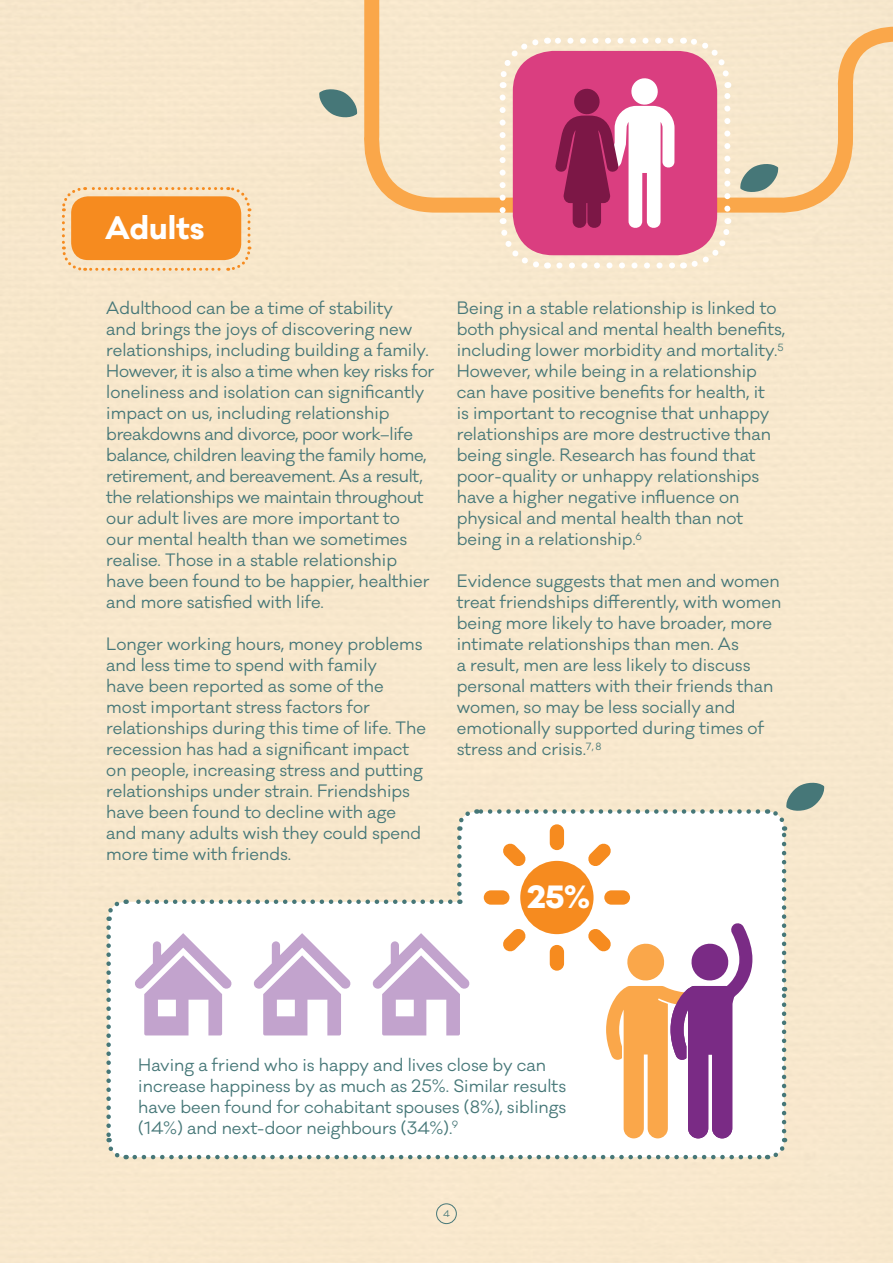
<style>
.page{position:relative;width:893px;height:1263px;background:#fff}
.page>*{position:absolute;margin:0;border:0;box-sizing:border-box;transform-origin:0 0}
.t1{font:700 30px "Galano Classic";color:#fff}
.t2{font:800 29.55px "Galano Classic";color:#fff}
.t3{font:16.5px/21px "Galano Classic";color:#467778}
.t4{font:9px "Galano Classic";color:#467778}
</style>
<div class="page">
<div style="left:1px;top:0;width:892px;height:1263px;background:#f8e8cc"></div>
<hr style="left:0;top:0;width:1px;height:1263px;background:#611a36">
<div style="left:436px;top:1203px;width:21px;height:21px;border:1px solid #467778;border-radius:50%"></div>
<svg style="left:357px;top:0;width:536px;height:220px;background:#f7dfbc"></svg>
<svg style="left:318px;top:88px;width:40px;height:31px"></svg>
<svg style="left:496px;top:34px;width:283px;height:238px;background:#df8ca2"></svg>
<svg style="left:60px;top:185px;width:192px;height:87px;background:#f6a856"></svg>
<svg style="left:104px;top:781px;width:721px;height:381px"></svg>
<h1 class="t1" style="left:105px;top:208px;width:101px">Adults</h1>
<p class="t3" style="left:106px;top:298px;width:330px">Adulthood can be a time of stability<br>and brings the joys of discovering new relationships, including building a family.<br>However, it is also a time when key risks for loneliness and isolation can significantly impact on us, including relationship breakdowns and divorce, poor work–life balance, children leaving the family home, retirement, and bereavement. As a result, the relationships we maintain throughout our adult lives are more important to<br>our mental health than we sometimes realise. Those in a stable relationship have been found to be happier, healthier and more satisfied with life.</p>
<p class="t3" style="left:106px;top:634px;width:321px">Longer working hours, money problems and less time to spend with family<br>have been reported as some of the most important stress factors for relationships during this time of life. The recession has had a significant impact on people, increasing stress and putting relationships under strain. Friendships have been found to decline with age and many adults wish they could spend more time with friends.</p>
<p class="t3" style="left:457px;top:298px;width:330px">Being in a stable relationship is linked to both physical and mental health benefits, including lower morbidity and mortality.<sup>5<br></sup>However, while being in a relationship can have positive benefits for health, it<br>is important to recognise that unhappy relationships are more destructive than being single. Research has found that poor-quality or unhappy relationships have a higher negative influence on physical and mental health than not being in a relationship.<sup>6</sup></p>
<p class="t3" style="left:457px;top:571px;width:326px">Evidence suggests that men and women treat friendships differently, with women being more likely to have broader, more intimate relationships than men. As<br>a result, men are less likely to discuss personal matters with their friends than women, so may be less socially and emotionally supported during times of stress and crisis.<sup>7,8</sup></p>
<h2 class="t2" style="left:527px;top:877px;width:65px">25%</h2>
<p class="t3" style="left:138px;top:1054px;width:430px">Having a friend who is happy and lives close by can increase happiness by as much as 25%. Similar results have been found for cohabitant spouses (8%), siblings (14%) and next-door neighbours (34%).<sup>9</sup></p>
<p class="t4" style="left:443px;top:1208px;width:8px">4</p>
</div>
